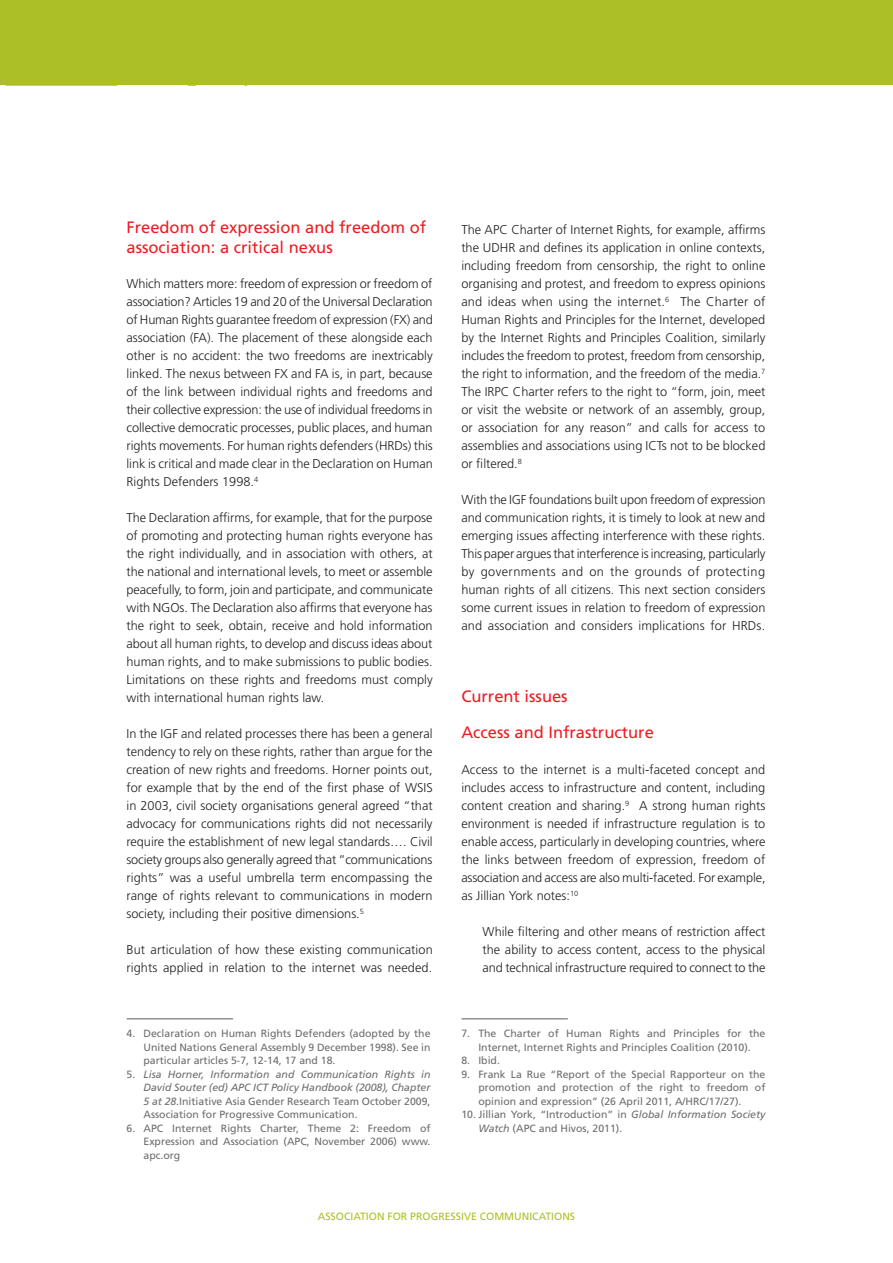
<style>
.page{position:relative;width:893px;height:1263px;background:#fff}
.page>*{position:absolute;margin:0;border:0;box-sizing:border-box;transform-origin:0 0}
.tit2{font:16.5px/19.8px "Frutiger LT Std";color:#ee1d23}
.txt{font:16.5px "Frutiger LT Std";color:#ee1d23}
.txt-2{font:300 12.75px/18px "Frutiger LT Std";color:#231f20;text-align:justify}
.nota_pie{font:10.5px/13.5px "Frutiger LT Std";color:#6c6d70;text-align:justify}
.nota_pie-2{font:italic 10.5px/13.5px "Frutiger LT Std";color:#6c6d70;text-align:justify}
.t1{font:10.5px "Frutiger LT Std";color:#adbf26}
.s1{font-style:normal}
.s2{font-style:italic}
</style>
<div class="page">
<div style="left:0;top:0;width:893px;height:85px;background:#adbf26"></div>
<hr style="left:127px;top:1018px;width:106px;height:1px;background:#6c6d70">
<hr style="left:461px;top:1018px;width:107px;height:1px;background:#6c6d70">
<p class="tit2" style="left:126px;top:218px;width:301px">Freedom of expression and freedom of association: a critical nexus</p>
<p class="txt-2" style="left:126px;top:275px;width:308px">Which matters more: freedom of expression or freedom of association? Articles 19 and 20 of the Universal Declaration of Human Rights guarantee freedom of expression (FX) and association (FA). The placement of these alongside each other is no accident: the two freedoms are inextricably linked. The nexus between FX and FA is, in part, because of the link between individual rights and freedoms and their collective expression: the use of individual freedoms in collective democratic processes, public places, and human rights movements. For human rights defenders (HRDs) this link is critical and made clear in the Declaration on Human Rights Defenders 1998.<sup>4</sup></p>
<p class="txt-2" style="left:126px;top:509px;width:308px">The Declaration affirms, for example, that for the purpose of promoting and protecting human rights everyone has the right individually, and in association with others, at the national and international levels, to meet or assemble peacefully, to form, join and participate, and communicate with NGOs. The Declaration also affirms that everyone has the right to seek, obtain, receive and hold information about all human rights, to develop and discuss ideas about human rights, and to make submissions to public bodies.<br>Limitations on these rights and freedoms must comply with international human rights law.</p>
<p class="txt-2" style="left:126px;top:725px;width:308px">In the IGF and related processes there has been a general tendency to rely on these rights, rather than argue for the creation of new rights and freedoms. Horner points out, for example that by the end of the first phase of WSIS in 2003, civil society organisations general agreed “that advocacy for communications rights did not necessarily require the establishment of new legal standards…. Civil society groups also generally agreed that “communications rights” was a useful umbrella term encompassing the range of rights relevant to communications in modern society, including their positive dimensions.<sup>5</sup></p>
<p class="txt-2" style="left:126px;top:941px;width:308px">But articulation of how these existing communication rights applied in relation to the internet was needed.</p>
<p class="nota_pie" style="left:144px;top:1027px;width:289px;text-indent:-17px">4. Declaration on Human Rights Defenders (adopted by the United Nations General Assembly 9 December 1998). See in particular articles 5-7, 12-14, 17 and 18.</p>
<p class="nota_pie-2" style="left:144px;top:1067px;width:289px;text-indent:-17px"><span class="s1">5.</span> Lisa Horner, Information and Communication Rights in David Souter (ed) APC ICT Policy Handbook (2008), Chapter 5 at 28.<span class="s1">Initiative Asia Gender Research Team October 2009, Association for Progressive Communication.</span></p>
<p class="nota_pie" style="left:144px;top:1121px;width:289px;text-indent:-17px">6. APC Internet Rights Charter, Theme 2: Freedom of Expression and Association (APC, November 2006) www. apc.org</p>
<p class="txt-2" style="left:461px;top:221px;width:306px">The APC Charter of Internet Rights, for example, affirms the UDHR and defines its application in online contexts, including freedom from censorship, the right to online organising and protest, and freedom to express opinions and ideas when using the internet.<sup>6</sup> The Charter of Human Rights and Principles for the Internet, developed by the Internet Rights and Principles Coalition, similarly includes the freedom to protest, freedom from censorship, the right to information, and the freedom of the media.<sup>7<br></sup>The IRPC Charter refers to the right to “form, join, meet or visit the website or network of an assembly, group, or association for any reason” and calls for access to assemblies and associations using ICTs not to be blocked or filtered.<sup>8</sup></p>
<p class="txt-2" style="left:461px;top:491px;width:306px">With the IGF foundations built upon freedom of expression and communication rights, it is timely to look at new and emerging issues affecting interference with these rights.<br>This paper argues that interference is increasing, particularly by governments and on the grounds of protecting human rights of all citizens. This next section considers some current issues in relation to freedom of expression and association and considers implications for HRDs.</p>
<p class="txt" style="left:461px;top:687px;width:108px">Current issues</p>
<p class="txt" style="left:461px;top:723px;width:194px">Access and Infrastructure</p>
<p class="txt-2" style="left:461px;top:761px;width:306px">Access to the internet is a multi-faceted concept and includes access to infrastructure and content, including content creation and sharing.<sup>9</sup> A strong human rights environment is needed if infrastructure regulation is to enable access, particularly in developing countries, where the links between freedom of expression, freedom of association and access are also multi-faceted. For example, as Jillian York notes:<sup>10</sup></p>
<p class="txt-2" style="left:483px;top:923px;width:284px">While filtering and other means of restriction affect the ability to access content, access to the physical and technical infrastructure required to connect to the</p>
<p class="nota_pie" style="left:461px;top:1027px;width:306px;text-align:center">7. The Charter of Human Rights and Principles for the<br>Internet, Internet Rights and Principles Coalition (2010).</p>
<p class="nota_pie" style="left:461px;top:1054px;width:40px">8. Ibid.</p>
<p class="nota_pie" style="left:478px;top:1067px;width:289px;text-indent:-17px">9. Frank La Rue “Report of the Special Rapporteur on the promotion and protection of the right to freedom of opinion and expression” (26 April 2011, A/HRC/17/27).</p>
<p class="nota_pie" style="left:478px;top:1108px;width:289px;text-indent:-17px">10. Jillian York, “Introduction” in <span class="s2">Global Information Society<br>Watch</span> (APC and Hivos, 2011).</p>
<p class="t1" style="left:318px;top:1210px;width:259px">ASSOCIATION FOR PROGRESSIVE COMMUNICATIONS</p>
</div>
